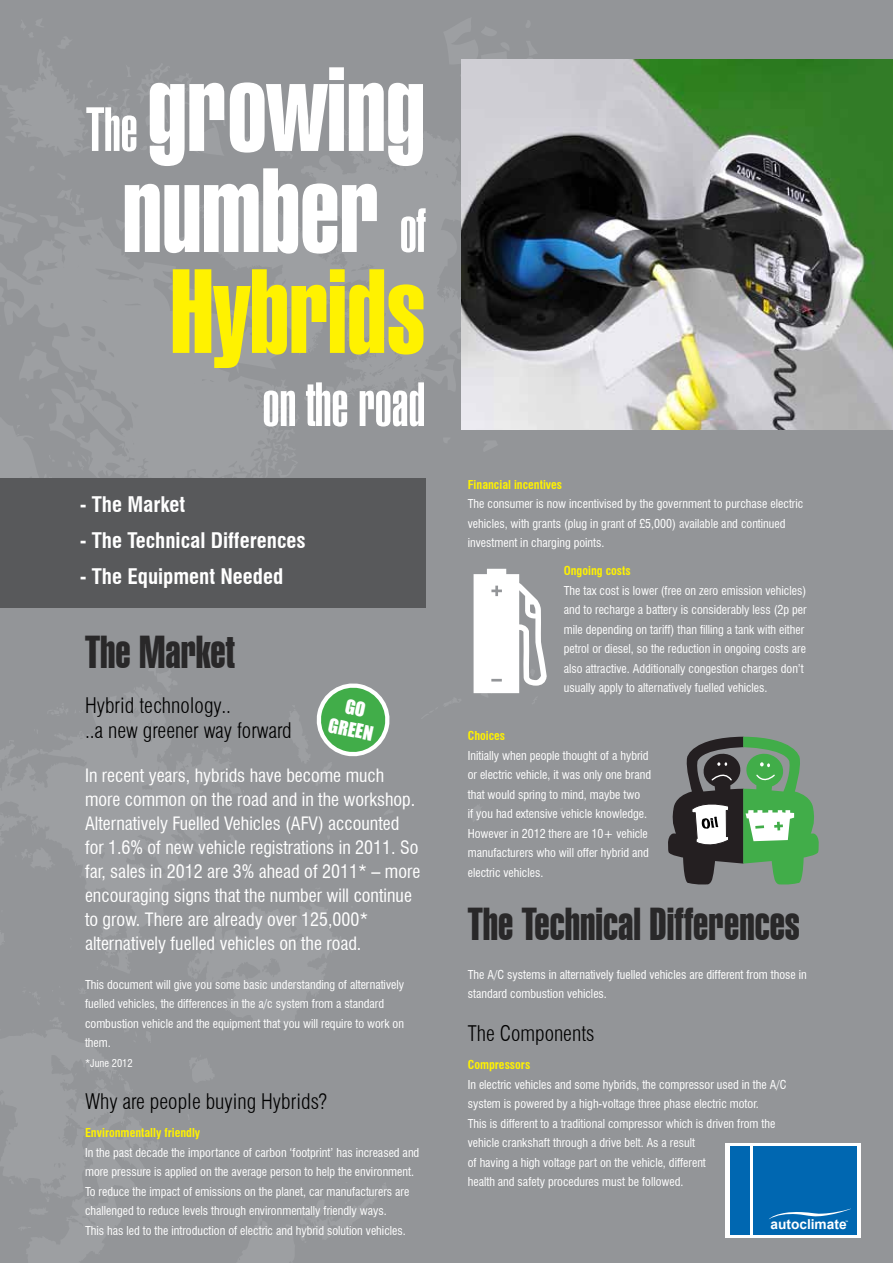
<style>
.page{position:relative;width:893px;height:1263px;background:#939598}
.page>*{position:absolute;margin:0;border:0;box-sizing:border-box;transform-origin:0 0}
.t1{font:116.1px/100.9px "Swiss 911 BT Extra Compressed";color:#fff;text-align:right}
.t2{font:900 extra-condensed 60.6px "Swiss 911 BT";color:#fff}
.t3{font:45px "Swiss 911 BT Extra Compressed";color:#292829}
.t4{font:300 condensed 21px/25.5px "Swiss 721 BT";color:#000}
.t5{font:700 condensed 21px "Swiss 721 BT";color:#fff}
.t6{font:18.3px/22px "Impact";color:#fff;text-align:center}
.t7{font:condensed 18px/24px "Swiss 721 BT";color:#fff}
.t8{font:700 13.65px "Arial";color:#fff}
.t9{font:condensed 12px/19.5px "Swiss 721 BT";color:#fff}
.t10{font:700 condensed 12px "Swiss 721 BT";color:#fff200}
.t11{font:condensed 10.5px "Swiss 721 BT";color:#fff}
.t12{font:700 1.95px "Arial";color:#fff}
.s1{font-family:"Swiss 911 BT";font-weight:900;font-stretch:extra-condensed;font-size:60.6px}
.s2{color:#fff200}
</style>
<div class="page">
<div style="left:726px;top:1143px;width:135px;height:94px;background:linear-gradient(to right,#fff,#fff)"></div>
<div style="left:730px;top:1146px;width:19px;height:88px;background:#0067b1"></div>
<div style="left:753px;top:1146px;width:104px;height:88px;background:#0067b1"></div>
<svg style="left:769px;top:1208px;width:82px;height:11px"></svg>
<svg style="left:524px;top:59px;width:18px;height:1px"></svg>
<svg style="left:461px;top:59px;width:50px;height:1px"></svg>
<div style="left:0;top:478px;width:425px;height:130px;background:#58595b"></div>
<svg style="left:316px;top:683px;width:74px;height:74px"></svg>
<img style="left:461px;top:60px;width:432px;height:369px">
<svg style="left:474px;top:569px;width:73px;height:125px"></svg>
<svg style="left:668px;top:737px;width:151px;height:148px"></svg>
<h1 class="t1" style="left:86px;top:61px;width:340px"><span class="s1">The</span> growing number <span class="s1">of<br></span><span class="s2">Hybrids</span></h1>
<h2 class="t2" style="left:263px;top:372px;width:164px">on the road</h2>
<h3 class="t5" style="left:80px;top:492px;width:107px">- The Market</h3>
<h3 class="t5" style="left:80px;top:528px;width:228px">- The Technical Differences</h3>
<h3 class="t5" style="left:80px;top:564px;width:205px">- The Equipment Needed</h3>
<h3 class="t3" style="left:85px;top:626px;width:151px">The Market</h3>
<h3 class="t4" style="left:85px;top:692px;width:208px">Hybrid technology..<br>..a new greener way forward</h3>
<p class="t7" style="left:85px;top:763px;width:337px">In recent years, hybrids have become much more common on the road and in the workshop.<br>Alternatively Fuelled Vehicles (AFV) accounted for 1.6% of new vehicle registrations in 2011. So far, sales in 2012 are 3% ahead of 2011* – more encouraging signs that the number will continue to grow. There are already over 125,000* alternatively fuelled vehicles on the road.</p>
<p class="t9" style="left:85px;top:975px;width:321px">This document will give you some basic understanding of alternatively fuelled vehicles, the differences in the a/c system from a standard combustion vehicle and the equipment that you will require to work on them.</p>
<p class="t11" style="left:85px;top:1057px;width:49px">*June 2012</p>
<h3 class="t4" style="left:85px;top:1089px;width:244px">Why are people buying Hybrids?</h3>
<p class="t10" style="left:85px;top:1126px;width:117px">Environmentally friendly</p>
<p class="t9" style="left:85px;top:1143px;width:336px">In the past decade the importance of carbon ‘footprint’ has increased and more pressure is applied on the average person to help the environment.<br>To reduce the impact of emissions on the planet, car manufacturers are challenged to reduce levels through environmentally friendly ways.<br>This has led to the introduction of electric and hybrid solution vehicles.</p>
<h3 class="t6" style="left:336px;top:692px;width:47px;rotate:12deg">GO<br>GREEN</h3>
<p class="t10" style="left:468px;top:477px;width:96px">Financial incentives</p>
<p class="t9" style="left:468px;top:494px;width:337px">The consumer is now incentivised by the government to purchase electric vehicles, with grants (plug in grant of £5,000) available and continued investment in charging points.</p>
<p class="t10" style="left:564px;top:564px;width:68px">Ongoing costs</p>
<p class="t9" style="left:564px;top:581px;width:244px">The tax cost is lower (free on zero emission vehicles) and to recharge a battery is considerably less (2p per mile depending on tariff) than filling a tank with either petrol or diesel, so the reduction in ongoing costs are also attractive. Additionally congestion charges don’t usually apply to alternatively fuelled vehicles.</p>
<p class="t10" style="left:468px;top:728px;width:39px">Choices</p>
<p class="t9" style="left:468px;top:745px;width:185px">Initially when people thought of a hybrid or electric vehicle, it was only one brand that would spring to mind, maybe two<br>if you had extensive vehicle knowledge.<br>However in 2012 there are 10+ vehicle manufacturers who will offer hybrid and electric vehicles.</p>
<h3 class="t3" style="left:468px;top:899px;width:334px">The Technical Differences</h3>
<p class="t9" style="left:468px;top:965px;width:341px">The A/C systems in alternatively fuelled vehicles are different from those in standard combustion vehicles.</p>
<h3 class="t4" style="left:468px;top:1020px;width:128px">The Components</h3>
<p class="t10" style="left:468px;top:1057px;width:64px">Compressors</p>
<p class="t9" style="left:468px;top:1074px;width:320px">In electric vehicles and some hybrids, the compressor used in the A/C system is powered by a high-voltage three phase electric motor.<br>This is different to a traditional compressor which is driven from the vehicle crankshaft through a drive belt. As a result<br>of having a high voltage part on the vehicle, different<br>health and safety procedures must be followed.</p>
<p class="t8" style="left:770px;top:1215px;width:78px">autoclimate</p>
<p class="t12" style="left:845px;top:1220px;width:4px">TM</p>
</div>
